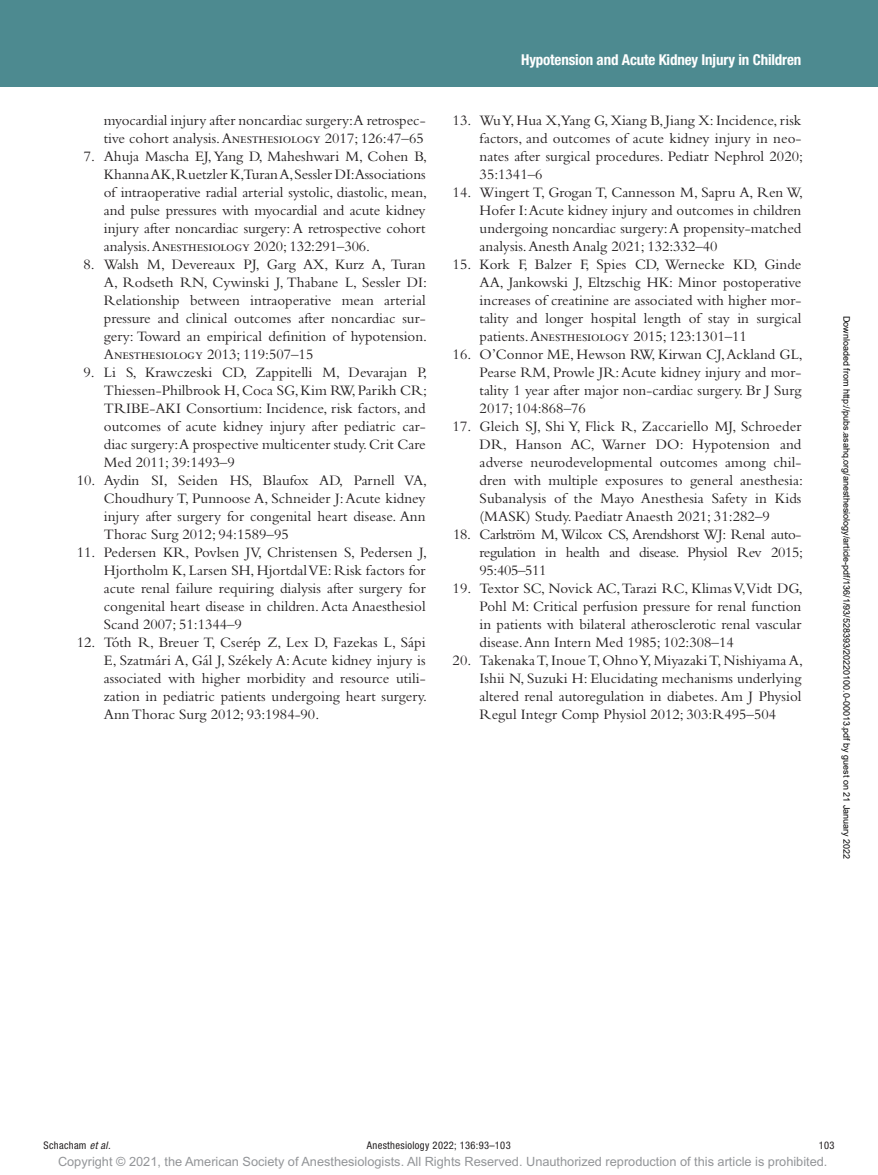
<style>
.page{position:relative;width:878px;height:1175px;background:#fff}
.page>*{position:absolute;margin:0;border:0;box-sizing:border-box;transform-origin:0 0}
.t1{font:15px/18px "Bembo Std";color:#231f20;text-align:justify}
.t2{font:700 condensed 15px "Helvetica Neue LT Std";letter-spacing:-.01em;color:#fff}
.t3{font:12.75px "Arial MT Std";color:#939598}
.t4{font:condensed 10.5px "Helvetica Neue LT Std";letter-spacing:.03em;color:#231f20}
.t5{font:9px "Arial";color:#000}
.s1{font-style:italic}
</style>
<div class="page">
<div style="left:0;top:0;width:878px;height:86px;background:#4d8a90"></div>
<p class="t1" style="left:104px;top:111px;width:323px">myocardial injury after noncardiac surgery:A retrospec&shy;tive cohort analysis. Anesthesiology 2017; 126:47–65</p>
<p class="t1" style="left:104px;top:147px;width:325px;text-indent:-20px">7. Ahuja Mascha EJ, Yang D, Maheshwari M, Cohen B, Khanna AK, Ruetzler K,Turan A, Sessler DI:Associations of intraoperative radial arterial systolic, diastolic, mean, and pulse pressures with myocardial and acute kidney injury after noncardiac surgery: A retrospective cohort analysis. Anesthesiology 2020; 132:291–306.</p>
<p class="t1" style="left:104px;top:255px;width:325px;text-indent:-20px">8. Walsh M, Devereaux PJ, Garg AX, Kurz A, Turan A, Rodseth RN, Cywinski J, Thabane L, Sessler DI:<br>Relationship between intraoperative mean arterial pressure and clinical outcomes after noncardiac sur&shy;gery: Toward an empirical definition of hypotension.<br>Anesthesiology 2013; 119:507–15</p>
<p class="t1" style="left:104px;top:363px;width:325px;text-indent:-20px">9. Li S, Krawczeski CD, Zappitelli M, Devarajan P, Thiessen-Philbrook H, Coca SG, Kim RW, Parikh CR; TRIBE-AKI Consortium: Incidence, risk factors, and outcomes of acute kidney injury after pediatric car&shy;diac surgery:A prospective multicenter study. Crit Care Med 2011; 39:1493–9</p>
<p class="t1" style="left:104px;top:471px;width:325px;text-indent:-27px">10. Aydin SI, Seiden HS, Blaufox AD, Parnell VA, Choudhury T, Punnoose A, Schneider J: Acute kidney injury after surgery for congenital heart disease. Ann Thorac Surg 2012; 94:1589–95</p>
<p class="t1" style="left:104px;top:543px;width:325px;text-indent:-27px">11. Pedersen KR, Povlsen JV, Christensen S, Pedersen J, Hjortholm K, Larsen SH, Hjortdal VE: Risk factors for acute renal failure requiring dialysis after surgery for congenital heart disease in children. Acta Anaesthesiol Scand 2007; 51:1344–9</p>
<p class="t1" style="left:104px;top:633px;width:325px;text-indent:-27px">12. Tóth R, Breuer T, Cserép Z, Lex D, Fazekas L, Sápi E, Szatmári A, Gál J, Székely A: Acute kidney injury is associated with higher morbidity and resource utili&shy;zation in pediatric patients undergoing heart surgery.<br>Ann Thorac Surg 2012; 93:1984-90.</p>
<p class="t2" style="left:521px;top:51px;width:282px">Hypotension and Acute Kidney Injury in Children</p>
<p class="t1" style="left:479px;top:111px;width:325px;text-indent:-27px">13. Wu Y, Hua X,Yang G, Xiang B, Jiang X: Incidence, risk factors, and outcomes of acute kidney injury in neo&shy;nates after surgical procedures. Pediatr Nephrol 2020; 35:1341–6</p>
<p class="t1" style="left:479px;top:183px;width:325px;text-indent:-27px">14. Wingert T, Grogan T, Cannesson M, Sapru A, Ren W, Hofer I: Acute kidney injury and outcomes in children undergoing noncardiac surgery: A propensity-matched analysis. Anesth Analg 2021; 132:332–40</p>
<p class="t1" style="left:479px;top:255px;width:323px;text-indent:-27px">15. Kork F, Balzer F, Spies CD, Wernecke KD, Ginde AA, Jankowski J, Eltzschig HK: Minor postoperative increases of creatinine are associated with higher mor&shy;tality and longer hospital length of stay in surgical patients. Anesthesiology 2015; 123:1301–11</p>
<p class="t1" style="left:479px;top:345px;width:325px;text-indent:-27px">16. O’Connor ME, Hewson RW, Kirwan CJ, Ackland GL, Pearse RM, Prowle JR: Acute kidney injury and mor&shy;tality 1 year after major non-cardiac surgery. Br J Surg 2017; 104:868–76</p>
<p class="t1" style="left:479px;top:417px;width:325px;text-indent:-27px">17. Gleich SJ, Shi Y, Flick R, Zaccariello MJ, Schroeder DR, Hanson AC, Warner DO: Hypotension and adverse neurodevelopmental outcomes among chil&shy;dren with multiple exposures to general anesthesia:<br>Subanalysis of the Mayo Anesthesia Safety in Kids (MASK) Study. Paediatr Anaesth 2021; 31:282–9</p>
<p class="t1" style="left:479px;top:525px;width:325px;text-indent:-26px">18. Carlström M, Wilcox CS, Arendshorst WJ: Renal auto&shy;regulation in health and disease. Physiol Rev 2015; 95:405–511</p>
<p class="t1" style="left:479px;top:579px;width:325px;text-indent:-27px">19. Textor SC, Novick AC, Tarazi RC, Klimas V,Vidt DG, Pohl M: Critical perfusion pressure for renal function in patients with bilateral atherosclerotic renal vascular disease. Ann Intern Med 1985; 102:308–14</p>
<p class="t1" style="left:479px;top:651px;width:325px;text-indent:-27px">20. Takenaka T, Inoue T, Ohno Y, Miyazaki T, Nishiyama A, Ishii N, Suzuki H: Elucidating mechanisms underlying altered renal autoregulation in diabetes. Am J Physiol Regul Integr Comp Physiol 2012; 303:R495–504</p>
<p class="t5" style="left:850px;top:315px;width:545px;rotate:90deg">Downloaded from http://pubs.asahq.org/anesthesiology/article-pdf/136/1/93/528393/20220100.0-00013.pdf by guest on 21 January 2022</p>
<p class="t4" style="left:44px;top:1139px;width:68px">Schacham <span class="s1">et al.</span></p>
<p class="t4" style="left:367px;top:1139px;width:145px">Anesthesiology 2022; 136:93–103</p>
<p class="t4" style="left:818px;top:1139px;width:17px">103</p>
<p class="t3" style="left:58px;top:1154px;width:771px">Copyright © 2021, the American Society of Anesthesiologists. All Rights Reserved. Unauthorized reproduction of this article is prohibited.</p>
</div>
